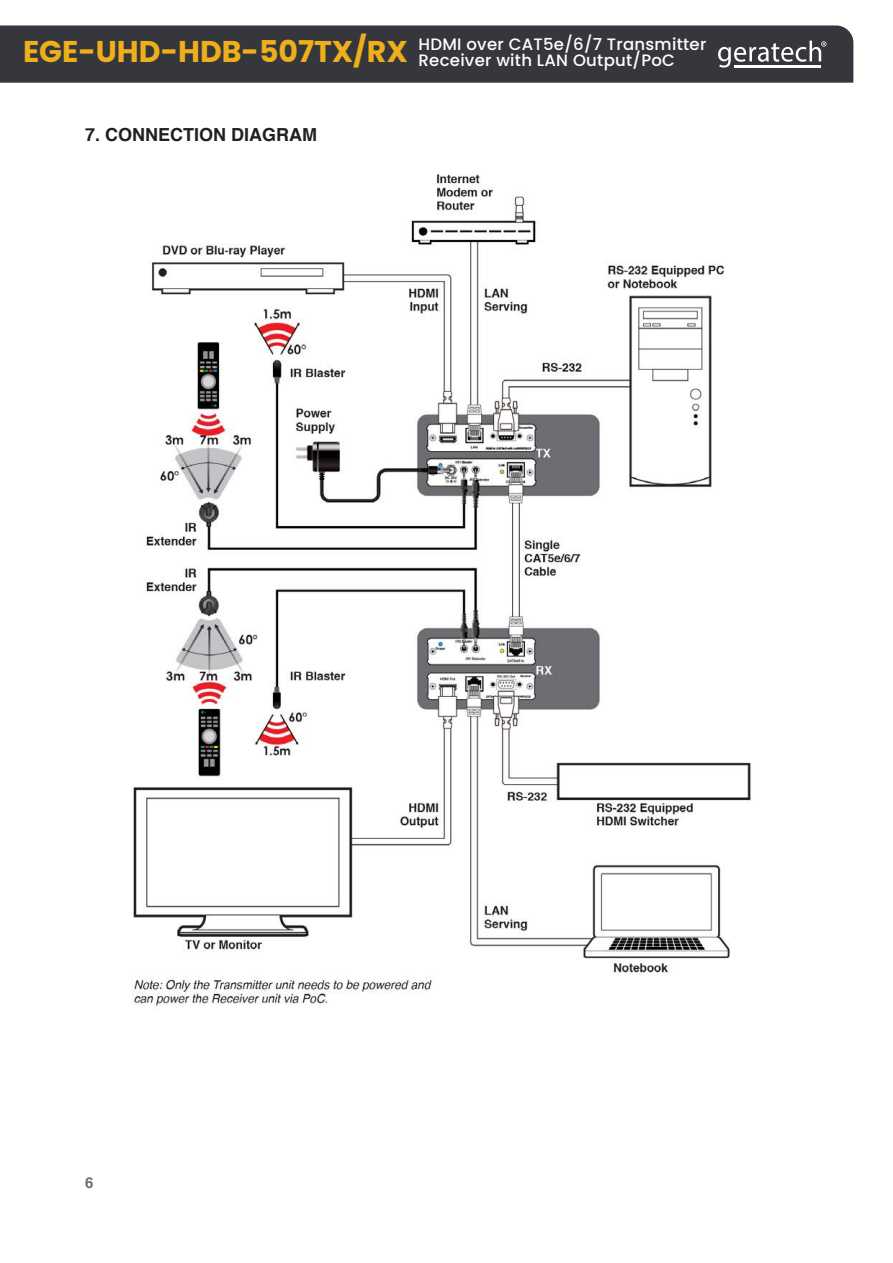
<style>
.page{position:relative;width:893px;height:1263px;background:#fff}
.page>*{position:absolute;margin:0;border:0;box-sizing:border-box;transform-origin:0 0}
.Paragraph_Header{font:700 18px "Helvetica";color:#231f20}
.t1{font:500 16.5px/16.5px "Poppins";letter-spacing:.015em;color:#fff}
.t2{font:700 15px "Helvetica";color:#6c6d70}
</style>
<div class="page">
<div style="left:0;top:25px;width:853px;height:58px;background:#36373d"></div>
<svg style="left:718px;top:41px;width:108px;height:27px"></svg>
<hr style="left:762px;top:65px;width:30px;height:2px;background:#fff">
<hr style="left:792px;top:65px;width:29px;height:2px;background:#fff">
<hr style="left:734px;top:65px;width:28px;height:2px;background:#fff">
<img style="left:133px;top:174px;width:618px;height:832px">
<p class="t1" style="left:23px;top:36px;width:685px;text-indent:395px">HDMI over CAT5e/6/7 Transmitter<br><sup>EGE-UHD-HDB-507TX/RX</sup> Receiver with LAN Output/PoC</p>
<p class="Paragraph_Header" style="left:85px;top:120px;width:234px">7. CONNECTION DIAGRAM</p>
<p class="t2" style="left:85px;top:1171px;width:10px">6</p>
</div>
